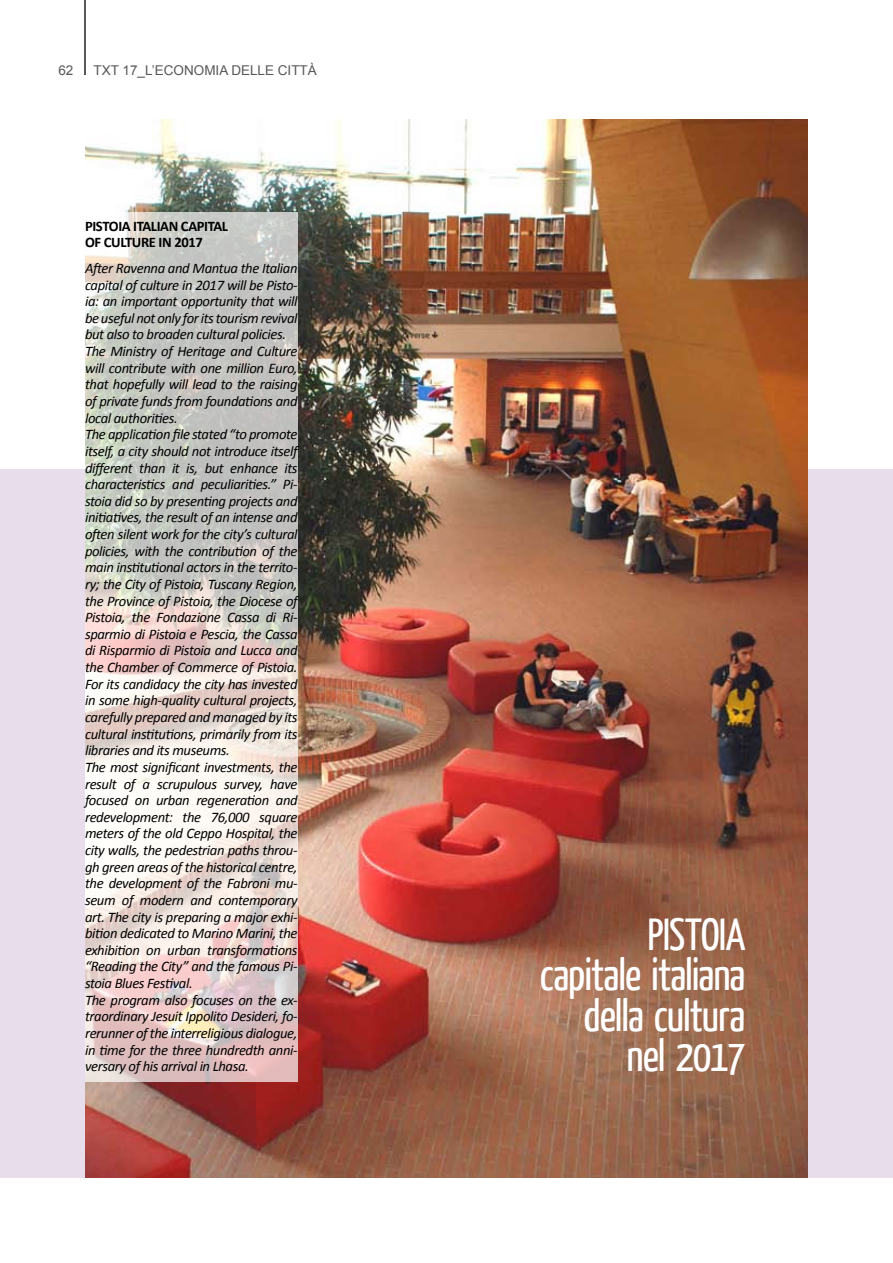
<style>
.page{position:relative;width:893px;height:1263px;background:#fff}
.page>*{position:absolute;margin:0;border:0;box-sizing:border-box;transform-origin:0 0}
.t1{font:45px/40.5px "Yanone Kaffeesatz";letter-spacing:-.025em;color:#fff;text-align:right}
.t2{font:italic 14.7px/16.6px "Calibri";letter-spacing:-.025em;color:#000}
.t3{font:700 14.7px/16.6px "Calibri";letter-spacing:-.025em;color:#000}
.t4{font:13.5px "Arial";color:#58585a}
</style>
<div class="page">
<div style="left:0;top:470px;width:893px;height:708px;background:#e7ddeb"></div>
<img style="left:85px;top:119px;width:723px;height:1059px">
<svg style="left:85px;top:212px;width:213px;height:869px;background:#ddd4cf"></svg>
<hr style="left:84px;top:0;width:2px;height:75px;background:#58585a">
<p class="t4" style="left:58px;top:61px;width:17px">62</p>
<p class="t4" style="left:94px;top:61px;width:225px">TXT 17_L’ECONOMIA DELLE CITTÀ</p>
<p class="t3" style="left:85px;top:217px;width:145px">PISTOIA ITALIAN CAPITAL<br>OF CULTURE IN 2017</p>
<p class="t2" style="left:85px;top:259px;width:214px">After Ravenna and Mantua the Italian capital of culture in 2017 will be Pisto&shy;ia: an important opportunity that will be useful not only for its tourism revival but also to broaden cultural policies.<br>The Ministry of Heritage and Culture will contribute with one million Euro, that hopefully will lead to the raising of private funds from foundations and local authorities.<br>The application file stated “to promote itself, a city should not introduce itself different than it is, but enhance its characteristics and peculiarities.” Pi&shy;stoia did so by presenting projects and initiatives, the result of an intense and often silent work for the city’s cultural policies, with the contribution of the main institutional actors in the territo&shy;ry; the City of Pistoia, Tuscany Region, the Province of Pistoia, the Diocese of Pistoia, the Fondazione Cassa di Ri&shy;sparmio di Pistoia e Pescia, the Cassa di Risparmio di Pistoia and Lucca and the Chamber of Commerce of Pistoia.<br>For its candidacy the city has invested in some high-quality cultural projects, carefully prepared and managed by its cultural institutions, primarily from its libraries and its museums.<br>The most significant investments, the result of a scrupulous survey, have focused on urban regeneration and redevelopment: the 76,000 square meters of the old Ceppo Hospital, the city walls, the pedestrian paths throu&shy;gh green areas of the historical centre, the development of the Fabroni mu&shy;seum of modern and contemporary art. The city is preparing a major exhi&shy;bition dedicated to Marino Marini, the exhibition on urban transformations “Reading the City” and the famous Pi&shy;stoia Blues Festival.<br>The program also focuses on the ex&shy;traordinary Jesuit Ippolito Desideri, fo&shy;rerunner of the interreligious dialogue, in time for the three hundredth anni&shy;versary of his arrival in Lhasa.</p>
<h1 class="t1" style="left:540px;top:912px;width:207px">PISTOIA capitale italiana della cultura nel 2017</h1>
</div>
